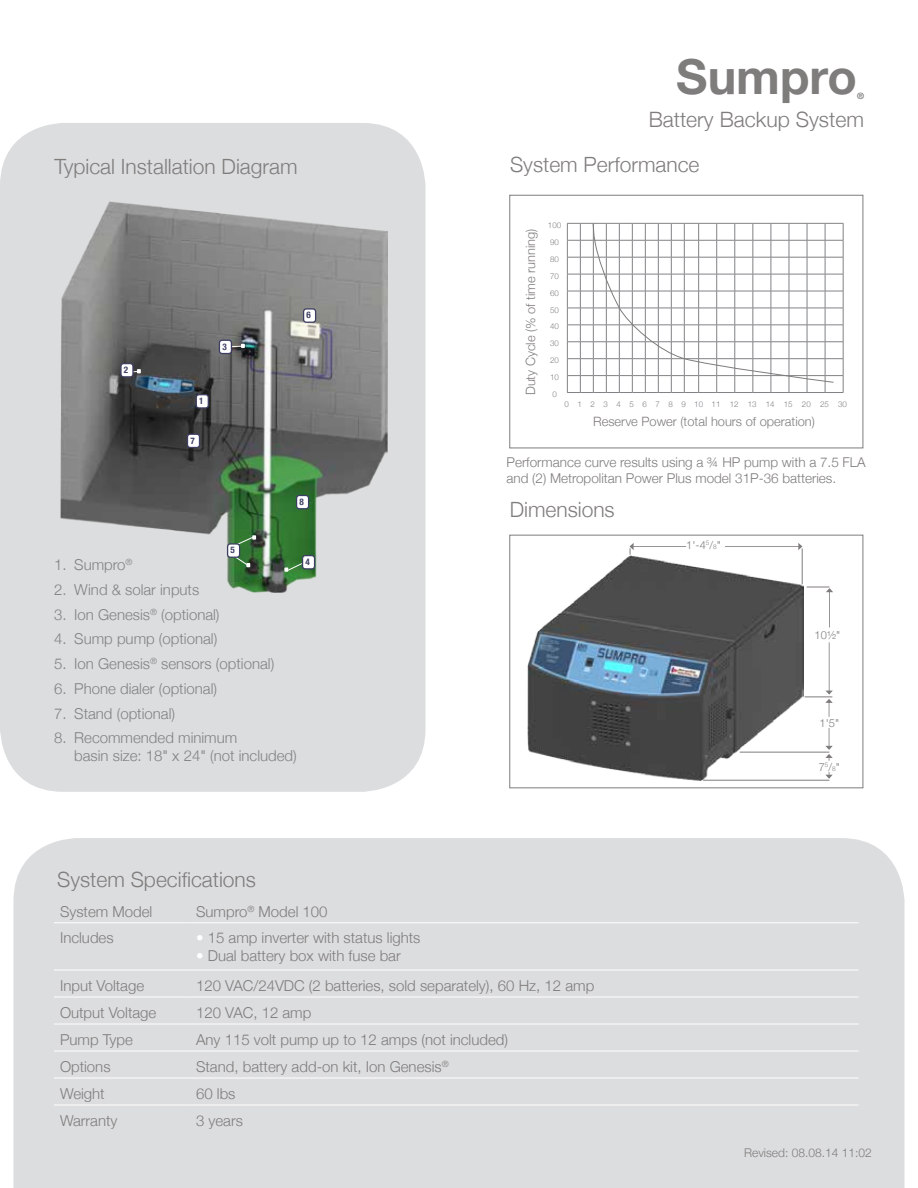
<style>
.page{position:relative;width:918px;height:1188px;background:#fff}
.page>*{position:absolute;margin:0;border:0;box-sizing:border-box;transform-origin:0 0}
.t1{font:700 48.3px "Helvetica Neue";color:#7f7c7c}
.t2{font:300 21.15px "Helvetica Neue";color:#7f7c7c}
.t3{font:300 21px "Helvetica Neue";color:#7f7c7c}
.t4{font:300 15px "Helvetica Neue";color:#7f7c7c}
.t5{font:300 15px/18px "Helvetica Neue";color:#808285}
.t6{font:300 13.5px/16.2px "Helvetica Neue";color:#7f7c7c}
.t7{font:300 12.9px "Helvetica Neue";color:#7f7c7c}
.t8{font:300 12px "Helvetica Neue";color:#7f7c7c}
.t9{font:300 11.1px "Helvetica Neue";color:#7f7c7c}
.t10{font:700 condensed 9.15px "Helvetica Neue";color:#3e3f64}
.t11{font:700 8.7px "Helvetica Neue";color:#7f7c7c}
.t12{font:300 7.95px "Helvetica Neue";letter-spacing:1.075em;color:#808285}
.t13{font:300 7.95px/16.8px "Helvetica Neue";color:#808285}
.s1{font-size:6.45px}
.s2{color:#fff}
</style>
<div class="page">
<div style="left:14px;top:838px;width:891px;height:350px;background:#dcddde"></div>
<hr style="left:54px;top:922px;width:136px;height:1px;background:#fff">
<hr style="left:190px;top:922px;width:669px;height:1px;background:#fff">
<hr style="left:54px;top:970px;width:136px;height:1px;background:#fff">
<hr style="left:190px;top:970px;width:669px;height:1px;background:#fff">
<hr style="left:54px;top:997px;width:136px;height:1px;background:#fff">
<hr style="left:190px;top:997px;width:669px;height:1px;background:#fff">
<hr style="left:54px;top:1024px;width:136px;height:1px;background:#fff">
<hr style="left:190px;top:1024px;width:669px;height:1px;background:#fff">
<hr style="left:54px;top:1051px;width:136px;height:1px;background:#fff">
<hr style="left:190px;top:1051px;width:669px;height:1px;background:#fff">
<hr style="left:54px;top:1078px;width:136px;height:1px;background:#fff">
<hr style="left:190px;top:1078px;width:669px;height:1px;background:#fff">
<hr style="left:54px;top:1105px;width:136px;height:1px;background:#fff">
<hr style="left:190px;top:1105px;width:669px;height:1px;background:#fff">
<div style="left:509px;top:195px;width:354px;height:253px;border:1px solid #7f7c7c"></div>
<div style="left:509px;top:535px;width:354px;height:253px;border:1px solid #7f7c7c"></div>
<svg style="left:567px;top:223px;width:277px;height:170px"></svg>
<img style="left:527px;top:556px;width:276px;height:224px">
<svg style="left:725px;top:543px;width:77px;height:7px"></svg>
<svg style="left:630px;top:543px;width:56px;height:12px"></svg>
<hr style="left:802px;top:548px;width:1px;height:36px;background:#7f7c7c">
<svg style="left:807px;top:587px;width:26px;height:41px"></svg>
<hr style="left:740px;top:752px;width:89px;height:1px;background:#7f7c7c">
<hr style="left:703px;top:780px;width:126px;height:1px;background:#7f7c7c">
<svg style="left:805px;top:642px;width:28px;height:75px"></svg>
<svg style="left:825px;top:728px;width:8px;height:33px"></svg>
<svg style="left:825px;top:772px;width:8px;height:7px"></svg>
<div style="left:0;top:123px;width:426px;height:669px;background:#dcddde;border-radius:63px"></div>
<img style="left:60px;top:201px;width:328px;height:392px">
<svg style="left:232px;top:344px;width:13px;height:4px"></svg>
<div style="left:219px;top:340px;width:12px;height:14px;background:#fff;border-radius:3px"></div>
<div style="left:219px;top:340px;width:13px;height:14px;border:1px solid #3e3f64;border-radius:3px"></div>
<div style="left:304px;top:309px;width:12px;height:13px;background:#fff;border-radius:3px"></div>
<div style="left:303px;top:308px;width:13px;height:15px;border:1px solid #3e3f64;border-radius:3px"></div>
<div style="left:196px;top:395px;width:12px;height:13px;background:#fff;border-radius:3px"></div>
<div style="left:196px;top:394px;width:13px;height:15px;border:1px solid #3e3f64;border-radius:3px"></div>
<svg style="left:284px;top:562px;width:21px;height:10px"></svg>
<div style="left:303px;top:556px;width:12px;height:13px;background:#fff;border-radius:3px"></div>
<div style="left:302px;top:555px;width:13px;height:15px;border:1px solid #3e3f64;border-radius:3px"></div>
<svg style="left:236px;top:535px;width:20px;height:11px"></svg>
<svg style="left:232px;top:554px;width:18px;height:13px"></svg>
<div style="left:228px;top:544px;width:12px;height:13px;background:#fff;border-radius:3px"></div>
<div style="left:227px;top:543px;width:13px;height:15px;border:1px solid #3e3f64;border-radius:3px"></div>
<div style="left:187px;top:434px;width:13px;height:13px;background:#fff;border-radius:3px"></div>
<div style="left:187px;top:434px;width:13px;height:14px;border:1px solid #3e3f64;border-radius:3px"></div>
<svg style="left:134px;top:369px;width:7px;height:4px"></svg>
<div style="left:121px;top:364px;width:12px;height:13px;background:#fff;border-radius:3px"></div>
<div style="left:120px;top:363px;width:14px;height:15px;border:1px solid #3e3f64;border-radius:3px"></div>
<div style="left:297px;top:495px;width:12px;height:14px;background:#fff;border-radius:3px"></div>
<div style="left:296px;top:495px;width:13px;height:14px;border:1px solid #3e3f64;border-radius:3px"></div>
<h1 class="t1" style="left:676px;top:39px;width:182px">Sumpro</h1>
<p class="t11" style="left:857px;top:89px;width:8px">®</p>
<h3 class="t3" style="left:54px;top:149px;width:245px">Typical Installation Diagram</h3>
<p class="t10" style="left:124px;top:362px;width:6px">2</p>
<p class="t10" style="left:199px;top:393px;width:6px">1</p>
<p class="t10" style="left:190px;top:433px;width:6px">7</p>
<p class="t10" style="left:222px;top:339px;width:6px">3</p>
<p class="t10" style="left:307px;top:307px;width:6px">6</p>
<p class="t10" style="left:231px;top:543px;width:6px">5</p>
<p class="t10" style="left:300px;top:494px;width:6px">8</p>
<p class="t5" style="left:54px;top:555px;width:80px">1. Sumpro<sup>®</sup></p>
<p class="t5" style="left:54px;top:580px;width:147px">2. Wind &amp; solar inputs</p>
<p class="t5" style="left:54px;top:604px;width:167px">3. Ion Genesis<sup>®</sup> (optional)</p>
<p class="t5" style="left:54px;top:629px;width:165px">4. Sump pump (optional)</p>
<p class="t5" style="left:54px;top:654px;width:222px">5. Ion Genesis<sup>®</sup> sensors (optional)</p>
<p class="t5" style="left:54px;top:679px;width:165px">6. Phone dialer (optional)</p>
<p class="t5" style="left:54px;top:703px;width:123px">7. Stand (optional)</p>
<p class="t5" style="left:74px;top:728px;width:224px;text-indent:-20px">8. Recommended minimum<br>basin size: 18" x 24" (not included)</p>
<p class="t10" style="left:306px;top:554px;width:6px">4</p>
<h2 class="t2" style="left:649px;top:102px;width:217px">Battery Backup System</h2>
<h3 class="t3" style="left:510px;top:148px;width:191px">System Performance</h3>
<p class="t7" style="left:520px;top:395px;width:168px;rotate:-90deg">Duty Cycle (% of time running)</p>
<p class="t13" style="left:548px;top:217px;width:15px">100<br>90<br>80<br>70<br>60<br>50<br>40<br>30<br>20<br>10<br>0</p>
<p class="t12" style="left:564px;top:398px;width:284px">0123456789101112131415202530</p>
<p class="t7" style="left:593px;top:411px;width:223px">Reserve Power (total hours of operation)</p>
<p class="t6" style="left:507px;top:454px;width:361px">Performance curve results using a ¾ HP pump with a 7.5 FLA and (2) Metropolitan Power Plus model 31P-36 batteries.</p>
<h3 class="t3" style="left:510px;top:492px;width:106px">Dimensions</h3>
<p class="t9" style="left:686px;top:536px;width:36px">1'-4<sup>5</sup>/<span class="s1">8</span>"</p>
<p class="t9" style="left:815px;top:627px;width:27px">10½"</p>
<p class="t9" style="left:820px;top:714px;width:21px">1'5"</p>
<p class="t9" style="left:819px;top:758px;width:23px">7<sup>5</sup>/<span class="s1">8</span>"</p>
<h3 class="t3" style="left:57px;top:863px;width:200px">System Specifications</h3>
<p class="t4" style="left:60px;top:899px;width:94px">System Model</p>
<p class="t4" style="left:196px;top:899px;width:133px">Sumpro<sup>®</sup> Model 100</p>
<p class="t4" style="left:60px;top:926px;width:55px">Includes</p>
<p class="t4" style="left:196px;top:926px;width:226px"><span class="s2">•</span> 15 amp inverter with status lights</p>
<p class="t4" style="left:196px;top:944px;width:206px"><span class="s2">•</span> Dual battery box with fuse bar</p>
<p class="t4" style="left:60px;top:973px;width:86px">Input Voltage</p>
<p class="t4" style="left:196px;top:973px;width:400px">120 VAC/24VDC (2 batteries, sold separately), 60 Hz, 12 amp</p>
<p class="t4" style="left:60px;top:1000px;width:98px">Output Voltage</p>
<p class="t4" style="left:196px;top:1000px;width:117px">120 VAC, 12 amp</p>
<p class="t4" style="left:60px;top:1027px;width:74px">Pump Type</p>
<p class="t4" style="left:196px;top:1027px;width:314px">Any 115 volt pump up to 12 amps (not included)</p>
<p class="t4" style="left:60px;top:1054px;width:52px">Options</p>
<p class="t4" style="left:196px;top:1054px;width:254px">Stand, battery add-on kit, Ion Genesis<sup>®</sup></p>
<p class="t4" style="left:60px;top:1081px;width:46px">Weight</p>
<p class="t4" style="left:196px;top:1081px;width:41px">60 lbs</p>
<p class="t4" style="left:60px;top:1108px;width:59px">Warranty</p>
<p class="t4" style="left:196px;top:1108px;width:48px">3 years</p>
<p class="t8" style="left:744px;top:1144px;width:129px">Revised: 08.08.14 11:02</p>
</div>
